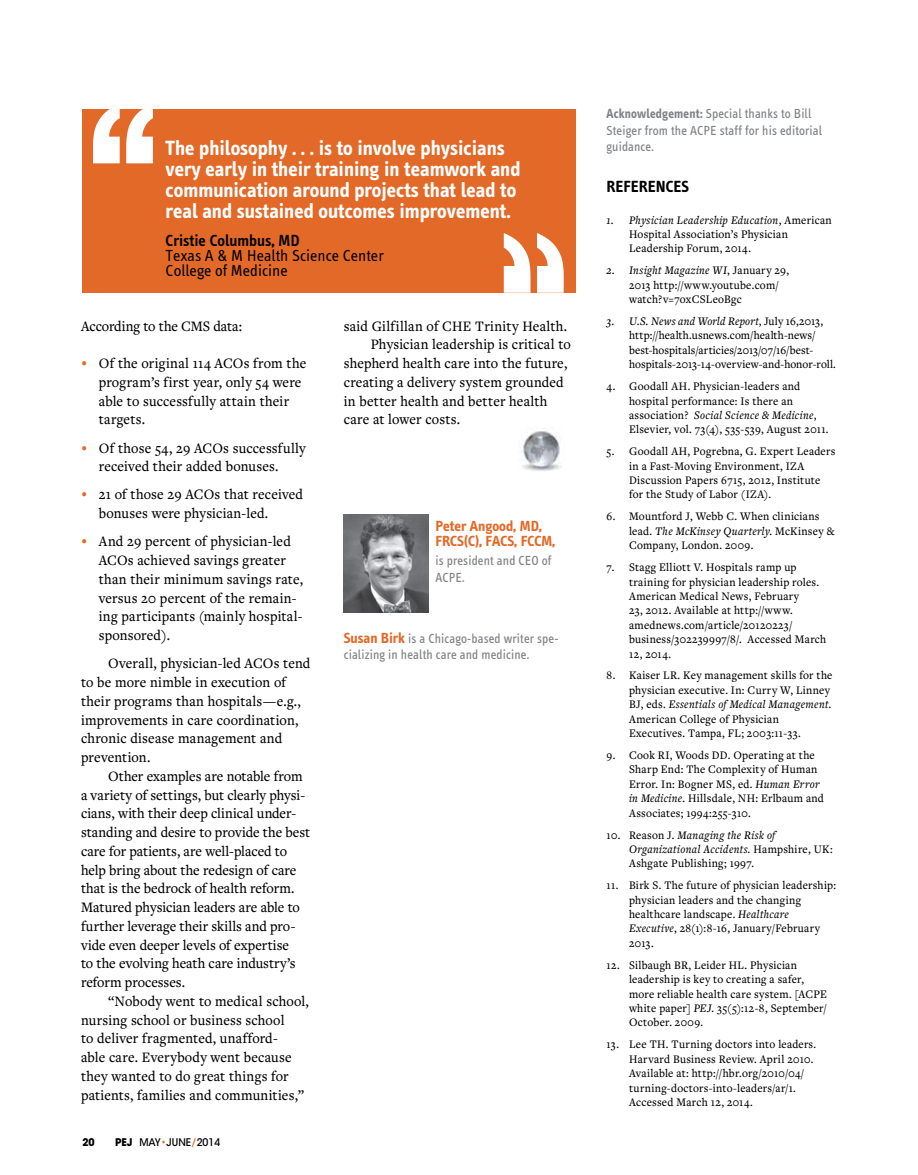
<style>
.page{position:relative;width:918px;height:1175px;background:#fff}
.page>*{position:absolute;margin:0;border:0;box-sizing:border-box;transform-origin:0 0}
.t1{font:700 21px/21px "Info Text";color:#fff}
.t2{font:16.5px/15px "Info Text";color:#000}
.t3{font:600 16.5px "Info Text";color:#000}
.t4{font:700 16.5px "Info Text";color:#000}
.t5{font:500 15px/18.8px "Freight Text";letter-spacing:.01em;color:#000;scale:.95 1}
.t6{font:700 15px/15px "Info Text";color:#e26927}
.t7{font:13.5px/16.5px "Info Text";letter-spacing:.01em;color:#808285;scale:.95 1}
.t8{font:500 12px/14.4px "Freight Text";letter-spacing:.02em;color:#000;scale:.95 1}
.t9{font:500 10.5px "ITC Avant Garde Std";color:#000;scale:.95 1}
.t10{font:700 10.5px "ITC Avant Garde Std";color:#000;scale:.95 1}
.s1{font-family:"Info Text";font-weight:700;color:#e26927}
.s2{font-weight:700}
.s3{color:#ec7023}
.s4{font-weight:700;font-size:15px;color:#e26927}
.s5{font-style:italic}
</style>
<div class="page">
<img style="left:519px;top:428px;width:43px;height:43px">
<img style="left:344px;top:515px;width:85px;height:97px">
<div style="left:82px;top:109px;width:494px;height:183px;background:#e26927"></div>
<svg style="left:93px;top:109px;width:60px;height:54px"></svg>
<svg style="left:504px;top:233px;width:60px;height:60px"></svg>
<h1 class="t1" style="left:166px;top:138px;width:356px">The philosophy . . . is to involve physicians very early in their training in teamwork and communication around projects that lead to real and sustained outcomes improvement.</h1>
<h2 class="t3" style="left:166px;top:231px;width:135px">Cristie Columbus, MD</h2>
<h2 class="t2" style="left:166px;top:248px;width:220px">Texas A &amp; M Health Science Center<br>College of Medicine</h2>
<p class="t5" style="left:81px;top:317px;width:171px">According to the CMS data:</p>
<p class="t5" style="left:99px;top:354px;width:220px;text-indent:-18px"><span class="s1">•</span> Of the original 114 ACOs from the program’s first year, only 54 were able to successfully attain their targets.</p>
<p class="t5" style="left:99px;top:438px;width:219px;text-indent:-18px"><span class="s1">•</span> Of those 54, 29 ACOs successfully received their added bonuses.</p>
<p class="t5" style="left:99px;top:485px;width:216px;text-indent:-18px"><span class="s1">•</span> 21 of those 29 ACOs that received bonuses were physician-led.</p>
<p class="t5" style="left:99px;top:532px;width:217px;text-indent:-18px"><span class="s1">•</span> And 29 percent of physician-led<br>ACOs achieved savings greater than their minimum savings rate, versus 20 percent of the remain&shy;ing participants (mainly hospital&shy;sponsored).</p>
<p class="t5" style="left:81px;top:654px;width:243px;text-indent:27px">Overall, physician-led ACOs tend to be more nimble in execution of their programs than hospitals—e.g., improvements in care coordination, chronic disease management and prevention.</p>
<p class="t5" style="left:81px;top:767px;width:243px;text-indent:27px">Other examples are notable from a variety of settings, but clearly physi&shy;cians, with their deep clinical under&shy;standing and desire to provide the best care for patients, are well-placed to help bring about the redesign of care that is the bedrock of health reform.<br>Matured physician leaders are able to further leverage their skills and pro&shy;vide even deeper levels of expertise<br>to the evolving heath care industry’s reform processes.</p>
<p class="t5" style="left:81px;top:992px;width:241px;text-indent:27px">“Nobody went to medical school, nursing school or business school<br>to deliver fragmented, unafford-<br>able care. Everybody went because they wanted to do great things for patients, families and communities,”</p>
<p class="t10" style="left:82px;top:1135px;width:14px">20</p>
<p class="t9" style="left:115px;top:1136px;width:112px"><span class="s2">PEJ</span> MAY<span class="s3">•</span>JUNE<span class="s3">/</span>2014</p>
<p class="t5" style="left:344px;top:317px;width:237px">said Gilfillan of CHE Trinity Health.</p>
<p class="t5" style="left:371px;top:335px;width:212px">Physician leadership is critical to</p>
<p class="t5" style="left:344px;top:354px;width:237px">shepherd health care into the future,</p>
<p class="t5" style="left:344px;top:373px;width:233px">creating a delivery system grounded</p>
<p class="t5" style="left:344px;top:392px;width:216px">in better health and better health</p>
<p class="t5" style="left:344px;top:410px;width:124px">care at lower costs.</p>
<p class="t6" style="left:436px;top:518px;width:121px">Peter Angood, MD,<br>FRCS(C), FACS, FCCM,</p>
<p class="t7" style="left:436px;top:552px;width:124px">is president and CEO of<br>ACPE.</p>
<p class="t7" style="left:344px;top:630px;width:228px"><span class="s4">Susan Birk</span> is a Chicago-based writer spe&shy;cializing in health care and medicine.</p>
<p class="t7" style="left:607px;top:106px;width:228px"><span class="s2">Acknowledgement:</span> Special thanks to Bill<br>Steiger from the ACPE staff for his editorial guidance.</p>
<h2 class="t4" style="left:607px;top:178px;width:84px">REFERENCES</h2>
<p class="t8" style="left:629px;top:213px;width:215px;text-indent:-23px"><span class="s5">1. Physician Leadership Education</span>, American<br>Hospital Association’s Physician<br>Leadership Forum, 2014.</p>
<p class="t8" style="left:629px;top:263px;width:170px;text-indent:-23px"><span class="s5">2. Insight Magazine WI</span>, January 29,<br>2013 http://www.youtube.com/ watch?v=7oxCSLeoBgc</p>
<p class="t8" style="left:629px;top:314px;width:219px;text-indent:-23px"><span class="s5">3. U.S. News and World Report</span>, July 16,2013, http://health.usnews.com/health-news/ best-hospitals/articies/2013/07/16/best&shy;hospitals-2013-14-overview-and-honor-roll.</p>
<p class="t8" style="left:629px;top:379px;width:212px;text-indent:-23px">4. Goodall AH. Physician-leaders and hospital performance: Is there an association? <span class="s5">Social Science &amp; Medicine</span>, Elsevier, vol. 73(4), 535-539, August 2011.</p>
<p class="t8" style="left:629px;top:444px;width:219px;text-indent:-23px">5. Goodall AH, Pogrebna, G. Expert Leaders in a Fast-Moving Environment, IZA Discussion Papers 6715, 2012, Institute for the Study of Labor (IZA).</p>
<p class="t8" style="left:629px;top:509px;width:218px;text-indent:-23px">6. Mountford J, Webb C. When clinicians lead. <span class="s5">The McKinsey Quarterly</span>. McKinsey &amp;<br>Company, London. 2009.</p>
<p class="t8" style="left:629px;top:560px;width:209px;text-indent:-22px">7. Stagg Elliott V. Hospitals ramp up training for physician leadership roles.<br>American Medical News, February<br>23, 2012. Available at http://www. amednews.com/article/20120223/ business/302239997/8/. Accessed March 12, 2014.</p>
<p class="t8" style="left:629px;top:668px;width:216px;text-indent:-23px">8. Kaiser LR. Key management skills for the physician executive. In: Curry W, Linney BJ, eds. <span class="s5">Essentials of Medical Management.<br></span>American College of Physician Executives. Tampa, FL; 2003:11-33.</p>
<p class="t8" style="left:629px;top:748px;width:207px;text-indent:-23px">9. Cook RI, Woods DD. Operating at the Sharp End: The Complexity of Human Error. In: Bogner MS, ed. <span class="s5">Human Error in Medicine</span>. Hillsdale, NH: Erlbaum and Associates; 1994:255-310.</p>
<p class="t8" style="left:629px;top:827px;width:216px;text-indent:-23px">10. Reason J. <span class="s5">Managing the Risk of<br>Organizational Accidents.</span> Hampshire, UK:<br>Ashgate Publishing; 1997.</p>
<p class="t8" style="left:629px;top:878px;width:219px;text-indent:-23px">11. Birk S. The future of physician leadership: physician leaders and the changing healthcare landscape. <span class="s5">Healthcare Executive</span>, 28(1):8-16, January/February 2013.</p>
<p class="t8" style="left:629px;top:958px;width:210px;text-indent:-23px">12. Silbaugh BR, Leider HL. Physician leadership is key to creating a safer, more reliable health care system. [ACPE white paper] <span class="s5">PEJ</span>. 35(5):12-8, September/ October. 2009.</p>
<p class="t8" style="left:629px;top:1037px;width:199px;text-indent:-23px">13. Lee TH. Turning doctors into leaders.<br>Harvard Business Review. April 2010.<br>Available at: http://hbr.org/2010/04/ turning-doctors-into-leaders/ar/1.<br>Accessed March 12, 2014.</p>
</div>
